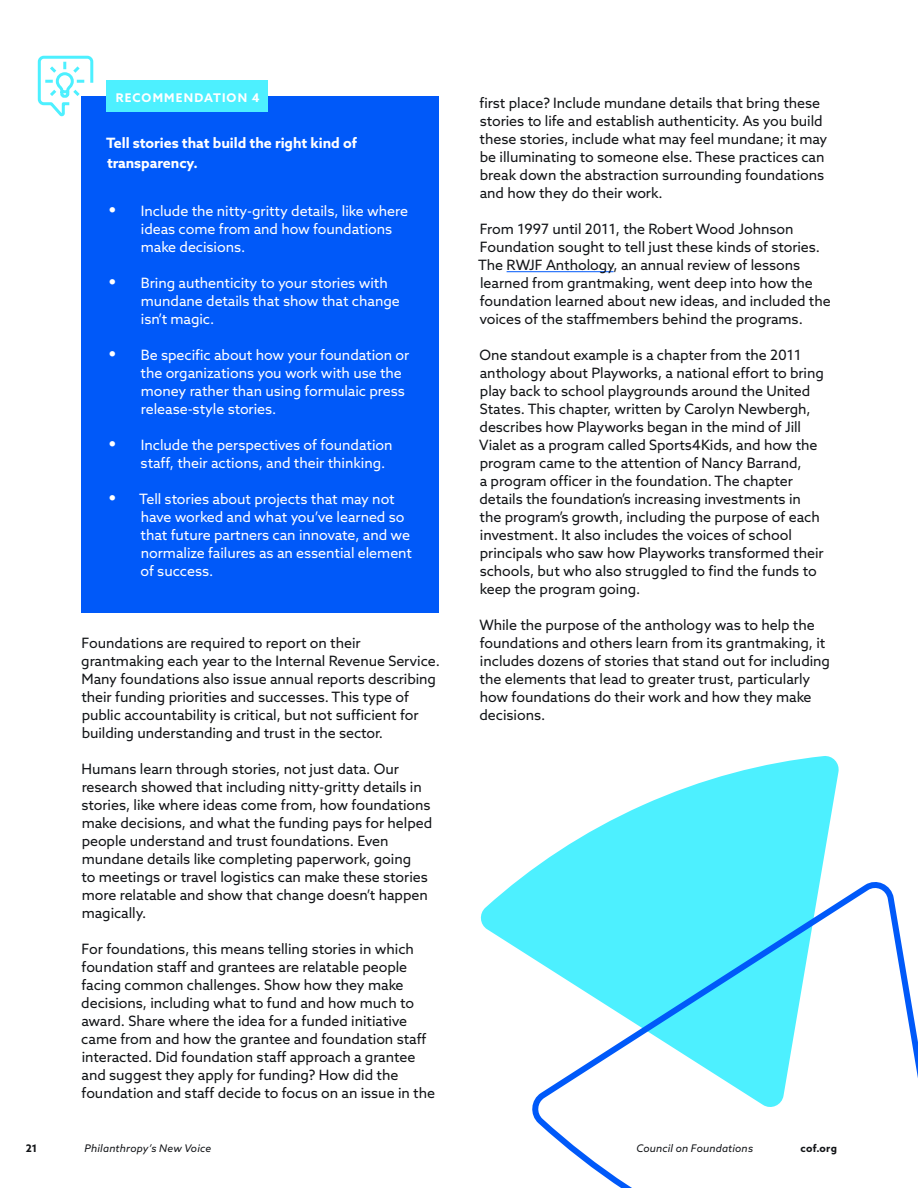
<style>
.page{position:relative;width:918px;height:1188px;background:#fff}
.page>*{position:absolute;margin:0;border:0;box-sizing:border-box;transform-origin:0 0}
.t1{font:14.25px/18px "Azo Sans";letter-spacing:-.005em;color:#121417}
.t2{font:14.25px/18px "Azo Sans";letter-spacing:-.005em;color:#fff}
.t3{font:700 14.25px/19.8px "Azo Sans";letter-spacing:-.005em;color:#fff}
.t4{font:700 12px "Azo Sans";letter-spacing:.095em;color:#fff}
.t5{font:italic 10.5px "Azo Sans";letter-spacing:.015em;color:#121417}
.t6{font:700 10.5px "Azo Sans";letter-spacing:.02em;color:#121417}
.s1{font-weight:700;font-size:21px}
</style>
<div class="page">
<div style="left:81px;top:97px;width:358px;height:516px;background:#0059f9"></div>
<svg style="left:37px;top:55px;width:58px;height:62px"></svg>
<hr style="left:507px;top:271px;width:107px;height:1px;background:#0059f9">
<svg style="left:480px;top:756px;width:359px;height:198px;fill:#4df0ff"></svg>
<svg style="left:525px;top:880px;width:393px;height:308px"></svg>
<div style="left:106px;top:80px;width:162px;height:32px;background:#4df0ff"></div>
<p class="t4" style="left:116px;top:89px;width:145px">RECOMMENDATION 4</p>
<p class="t3" style="left:106px;top:133px;width:252px">Tell stories that build the right kind of transparency.</p>
<p class="t2" style="left:141px;top:202px;width:269px;text-indent:-32px"><span class="s1">•</span> Include the nitty-gritty details, like where ideas come from and how foundations make decisions.</p>
<p class="t2" style="left:141px;top:274px;width:261px;text-indent:-32px"><span class="s1">•</span> Bring authenticity to your stories with mundane details that show that change isn’t magic.</p>
<p class="t2" style="left:141px;top:346px;width:270px;text-indent:-32px"><span class="s1">•</span> Be specific about how your foundation or the organizations you work with use the money rather than using formulaic press release-style stories.</p>
<p class="t2" style="left:141px;top:436px;width:253px;text-indent:-32px"><span class="s1">•</span> Include the perspectives of foundation staff, their actions, and their thinking.</p>
<p class="t2" style="left:140px;top:490px;width:273px;text-indent:-32px"><span class="s1">•</span> Tell stories about projects that may not have worked and what you’ve learned so that future partners can innovate, and we normalize failures as an essential element of success.</p>
<p class="t1" style="left:81px;top:634px;width:360px">Foundations are required to report on their grantmaking each year to the Internal Revenue Service.<br>Many foundations also issue annual reports describing their funding priorities and successes. This type of public accountability is critical, but not sufficient for building understanding and trust in the sector.</p>
<p class="t1" style="left:81px;top:760px;width:352px">Humans learn through stories, not just data. Our research showed that including nitty-gritty details in stories, like where ideas come from, how foundations make decisions, and what the funding pays for helped people understand and trust foundations. Even mundane details like completing paperwork, going<br>to meetings or travel logistics can make these stories more relatable and show that change doesn’t happen magically.</p>
<p class="t1" style="left:81px;top:940px;width:355px">For foundations, this means telling stories in which foundation staff and grantees are relatable people facing common challenges. Show how they make decisions, including what to fund and how much to award. Share where the idea for a funded initiative came from and how the grantee and foundation staff interacted. Did foundation staff approach a grantee and suggest they apply for funding? How did the foundation and staff decide to focus on an issue in the</p>
<p class="t1" style="left:479px;top:94px;width:350px">first place? Include mundane details that bring these stories to life and establish authenticity. As you build these stories, include what may feel mundane; it may be illuminating to someone else. These practices can break down the abstraction surrounding foundations and how they do their work.</p>
<p class="t1" style="left:478px;top:220px;width:354px">From 1997 until 2011, the Robert Wood Johnson Foundation sought to tell just these kinds of stories.<br>The RWJF Anthology, an annual review of lessons learned from grantmaking, went deep into how the foundation learned about new ideas, and included the voices of the staffmembers behind the programs.</p>
<p class="t1" style="left:479px;top:346px;width:346px">One standout example is a chapter from the 2011 anthology about Playworks, a national effort to bring play back to school playgrounds around the United States. This chapter, written by Carolyn Newbergh, describes how Playworks began in the mind of Jill Vialet as a program called Sports4Kids, and how the program came to the attention of Nancy Barrand,<br>a program officer in the foundation. The chapter details the foundation’s increasing investments in the program’s growth, including the purpose of each investment. It also includes the voices of school principals who saw how Playworks transformed their schools, but who also struggled to find the funds to keep the program going.</p>
<p class="t1" style="left:479px;top:616px;width:352px">While the purpose of the anthology was to help the foundations and others learn from its grantmaking, it includes dozens of stories that stand out for including the elements that lead to greater trust, particularly how foundations do their work and how they make decisions.</p>
<p class="t6" style="left:26px;top:1141px;width:13px">21</p>
<p class="t5" style="left:85px;top:1141px;width:128px">Philanthropy’s New Voice</p>
<p class="t5" style="left:636px;top:1141px;width:118px">Council on Foundations</p>
<p class="t6" style="left:801px;top:1141px;width:38px">cof.org</p>
</div>
